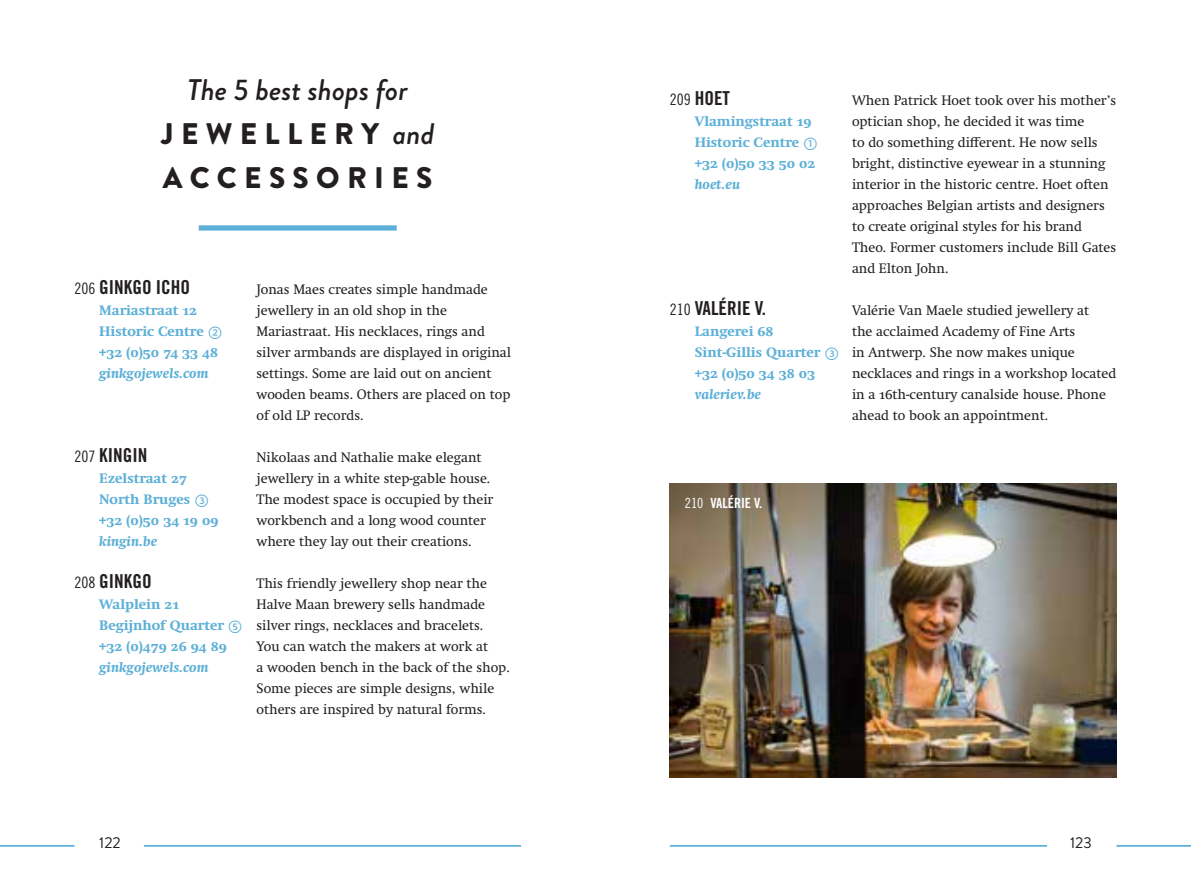
<style>
.page{position:relative;width:1191px;height:893px;background:#fff}
.page>*{position:absolute;margin:0;border:0;box-sizing:border-box;transform-origin:0 0}
.t1{font:900 29.75px/43.8px "Brandon Grotesque";letter-spacing:.245em;color:#231f20;text-align:center}
.t2{font:19.25px "Trade Gothic LT Pro Bd Cn 20";color:#231f20}
.t3{font:15.75px "Brandon Grotesque";color:#231f20}
.t4{font:14px/21px "Swift Neue LT Pro";color:#231f20}
.t5{font:700 14px/21px "Swift Neue LT Pro";color:#5db0d7}
.t6{font:italic 700 14px "Swift Neue LT Pro";color:#5db0d7}
.t7{font:14px "Trade Gothic LT Pro Bd Cn 20";color:#fff}
.s1{font-weight:500;font-style:italic}
.s2{font-family:"Trade Gothic LT Pro Cn 18";font-size:15.75px}
.s3{font-family:"Fedra Sans Pro";font-weight:400;font-size:17.5px}
.s4{font-family:"Trade Gothic LT Pro Cn 18"}
</style>
<div class="page">
<hr style="left:670px;top:845px;width:377px;height:2px;background:#5db0d7">
<hr style="left:144px;top:845px;width:377px;height:2px;background:#5db0d7">
<hr style="left:0;top:845px;width:74px;height:2px;background:#5db0d7">
<hr style="left:1116px;top:845px;width:75px;height:2px;background:#5db0d7">
<div style="left:199px;top:225px;width:198px;height:6px;background:#5db0d7"></div>
<img style="left:670px;top:483px;width:446px;height:294px">
<h1 class="t1" style="left:161px;top:68px;width:274px"><span class="s1">The 5 best shops for<br></span>JEWELLERY <span class="s1">and<br></span>ACCESSORIES</h1>
<h2 class="t2" style="left:74px;top:275px;width:117px"><span class="s2">206</span> GINKGO ICHO</h2>
<p class="t5" style="left:99px;top:300px;width:125px">Mariastraat 12<br>Historic Centre <span class="s3">➁ </span>+32 (0)50 74 33 48</p>
<p class="t6" style="left:99px;top:365px;width:111px">ginkgojewels.com</p>
<h2 class="t2" style="left:74px;top:443px;width:74px"><span class="s2">207</span> KINGIN</h2>
<p class="t5" style="left:99px;top:468px;width:121px">Ezelstraat 27<br>North Bruges <span class="s3">➂ </span>+32 (0)50 34 19 09</p>
<p class="t6" style="left:99px;top:533px;width:60px">kingin.be</p>
<h2 class="t2" style="left:74px;top:569px;width:79px"><span class="s2">208</span> GINKGO</h2>
<p class="t5" style="left:99px;top:594px;width:145px">Walplein 21<br>Begijnhof Quarter <span class="s3">➄ </span>+32 (0)479 26 94 89</p>
<p class="t6" style="left:99px;top:659px;width:111px">ginkgojewels.com</p>
<p class="t4" style="left:256px;top:279px;width:256px">Jonas Maes creates simple handmade jewellery in an old shop in the Mariastraat. His necklaces, rings and silver armbands are displayed in original settings. Some are laid out on ancient wooden beams. Others are placed on top of old LP records.</p>
<p class="t4" style="left:256px;top:447px;width:238px">Nikolaas and Nathalie make elegant jewellery in a white step-gable house.<br>The modest space is occupied by their workbench and a long wood counter where they lay out their creations.</p>
<p class="t4" style="left:256px;top:573px;width:255px">This friendly jewellery shop near the Halve Maan brewery sells handmade silver rings, necklaces and bracelets.<br>You can watch the makers at work at<br>a wooden bench in the back of the shop.<br>Some pieces are simple designs, while others are inspired by natural forms.</p>
<h2 class="t2" style="left:670px;top:86px;width:62px"><span class="s2">209</span> HOET</h2>
<p class="t5" style="left:694px;top:111px;width:125px">Vlamingstraat 19<br>Historic Centre <span class="s3">➀ </span>+32 (0)50 33 50 02</p>
<p class="t6" style="left:694px;top:176px;width:47px">hoet.eu</p>
<h2 class="t2" style="left:670px;top:296px;width:98px"><span class="s2">210</span> VALÉRIE V.</h2>
<p class="t5" style="left:694px;top:321px;width:146px">Langerei 68<br>Sint-Gillis Quarter <span class="s3">➂ </span>+32 (0)50 34 38 03</p>
<p class="t6" style="left:694px;top:386px;width:68px">valeriev.be</p>
<p class="t4" style="left:852px;top:90px;width:266px">When Patrick Hoet took over his mother’s optician shop, he decided it was time<br>to do something different. He now sells bright, distinctive eyewear in a stunning interior in the historic centre. Hoet often approaches Belgian artists and designers to create original styles for his brand Theo. Former customers include Bill Gates and Elton John.</p>
<p class="t4" style="left:852px;top:300px;width:266px">Valérie Van Maele studied jewellery at<br>the acclaimed Academy of Fine Arts<br>in Antwerp. She now makes unique necklaces and rings in a workshop located in a 16th-century canalside house. Phone ahead to book an appointment.</p>
<p class="t7" style="left:685px;top:494px;width:79px"><span class="s4">210</span> VALÉRIE V.</p>
<p class="t3" style="left:99px;top:832px;width:23px">122</p>
<p class="t3" style="left:1070px;top:832px;width:23px">123</p>
</div>
